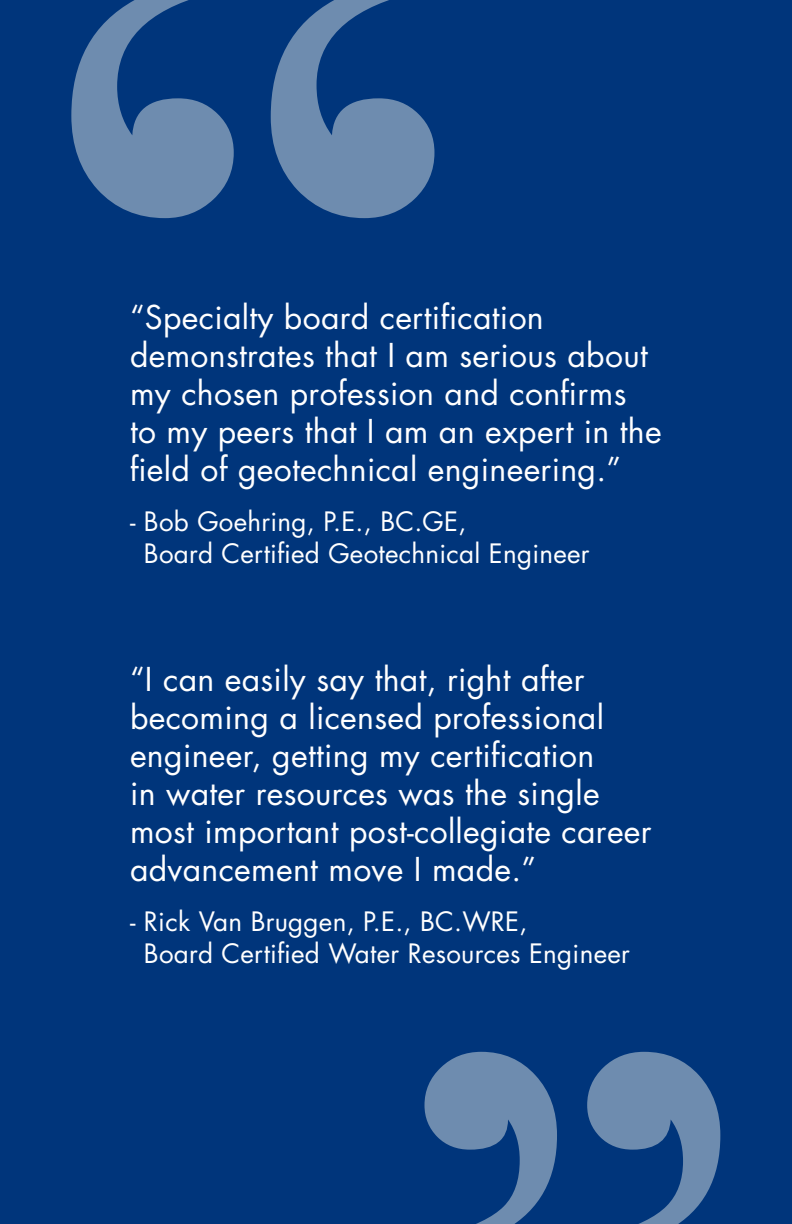
<style>
.page{position:relative;width:792px;height:1224px;background:#00357b}
.page>*{position:absolute;margin:0;border:0;box-sizing:border-box;transform-origin:0 0}
.Extra_large_quotation_marks{font:1090.4px "Bodoni Svty Two ITCTT";color:#6e8caf}
.Large_quotation_marks{font:888.4px "Bodoni Svty Two ITCTT";color:#6e8caf}
.Quotes_body_copy{font:32px/38px "Futura Std";letter-spacing:.01em;color:#fff}
.Quote_name{font:26px/32px "Futura Std";letter-spacing:.01em;color:#fff}
</style>
<div class="page">
<p class="Extra_large_quotation_marks" style="left:8px;top:-513px;width:488px">“</p>
<p class="Quotes_body_copy" style="left:130px;top:298px;width:533px">“Specialty board certification demonstrates that I am serious about my chosen profession and confirms<br>to my peers that I am an expert in the field of geotechnical engineering.”</p>
<p class="Quote_name" style="left:144px;top:506px;width:447px;text-indent:-14px">- Bob Goehring, P.E., BC.GE,<br>Board Certified Geotechnical Engineer</p>
<p class="Quotes_body_copy" style="left:130px;top:660px;width:523px">“I can easily say that, right after becoming a licensed professional engineer, getting my certification<br>in water resources was the single most important post-collegiate career advancement move I made.”</p>
<p class="Quote_name" style="left:144px;top:906px;width:487px;text-indent:-14px">- Rick Van Bruggen, P.E., BC.WRE,<br>Board Certified Water Resources Engineer</p>
<p class="Large_quotation_marks" style="left:376px;top:649px;width:398px">”</p>
</div>
